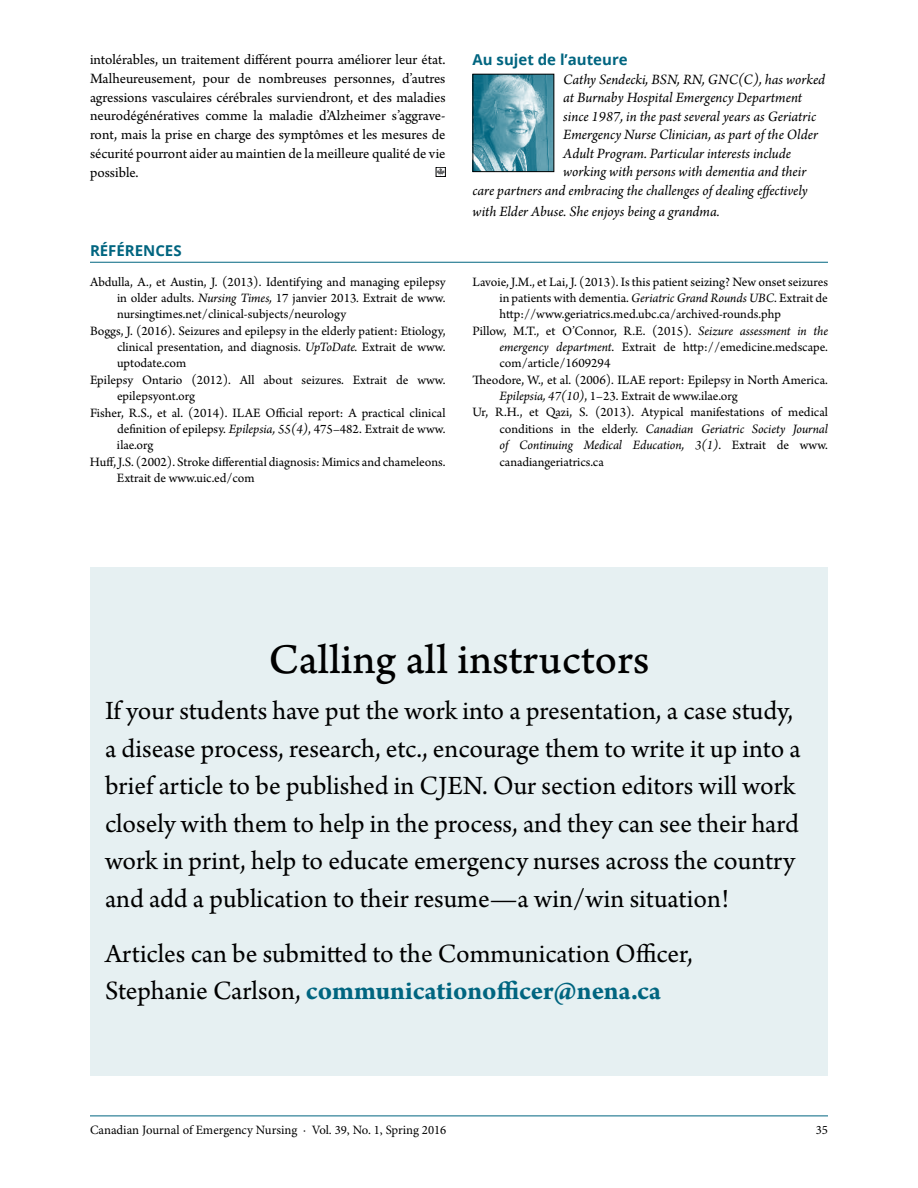
<style>
.page{position:relative;width:918px;height:1188px;background:#fff}
.page>*{position:absolute;margin:0;border:0;box-sizing:border-box;transform-origin:0 0}
.t1{font:44.25px "Arno Pro Caption";color:#000}
.t2{font:27.75px/37.5px "Arno Pro";color:#000}
.t3{font:15px/18.8px "Arno Pro";color:#000;text-align:justify}
.t4{font:italic 15px "Arno Pro";color:#000}
.t5{font:700 15px "Open Sans";color:#006580}
.t6{font:13.5px "Arno Pro";color:#000}
.t7{font:italic 13.5px "Arno Pro";letter-spacing:-.005em;color:#000}
.t8{font:12.75px "Minion Pro";color:#000}
.s1{font-style:italic}
.s2{font-style:normal}
.s3{font-weight:700;color:#006580}
</style>
<div class="page">
<hr style="left:90px;top:1116px;width:738px;height:1px;background:#006580">
<img style="left:474px;top:76px;width:78px;height:94px">
<div style="left:472px;top:74px;width:82px;height:98px;border:1px solid #000"></div>
<svg style="left:438px;top:169px;width:6px;height:6px"></svg>
<div style="left:436px;top:167px;width:10px;height:10px;border:1px solid #000"></div>
<hr style="left:90px;top:262px;width:738px;height:1px;background:#006580">
<div style="left:90px;top:567px;width:738px;height:509px;background:#e6f0f2"></div>
<p class="t3" style="left:90px;top:51px;width:357px">intolérables, un traitement différent pourra améliorer leur état.<br>Malheureusement, pour de nombreuses personnes, d’autres agressions vasculaires cérébrales surviendront, et des maladies neurodégénératives comme la maladie d’Alzheimer s’aggrave&shy;ront, mais la prise en charge des symptômes et les mesures de sécurité pourront aider au maintien de la meilleure qualité de vie possible.</p>
<p class="t5" style="left:472px;top:49px;width:157px">Au sujet de l’auteure</p>
<p class="t4" style="left:563px;top:71px;width:263px">Cathy Sendecki, BSN, RN, GNC(C), has worked</p>
<p class="t4" style="left:563px;top:89px;width:240px">at Burnaby Hospital Emergency Department</p>
<p class="t4" style="left:563px;top:108px;width:254px">since 1987, in the past several years as Geriatric</p>
<p class="t4" style="left:563px;top:126px;width:256px">Emergency Nurse Clinician, as part of the Older</p>
<p class="t4" style="left:563px;top:145px;width:229px">Adult Program. Particular interests include</p>
<p class="t4" style="left:563px;top:163px;width:245px">working with persons with dementia and their</p>
<p class="t4" style="left:472px;top:182px;width:337px">care partners and embracing the challenges of dealing effectively</p>
<p class="t4" style="left:472px;top:203px;width:249px">with Elder Abuse. She enjoys being a grandma.</p>
<p class="t5" style="left:90px;top:240px;width:93px">RÉFÉRENCES</p>
<p class="t6" style="left:90px;top:274px;width:357px">Abdulla, A., et Austin, J. (2013). Identifying and managing epilepsy</p>
<p class="t6" style="left:117px;top:290px;width:330px">in older adults. <span class="s1">Nursing Times,</span> 17 janvier 2013<span class="s1">.</span> Extrait de www.</p>
<p class="t6" style="left:117px;top:307px;width:231px">nursingtimes.net/clinical-subjects/neurology</p>
<p class="t6" style="left:90px;top:323px;width:357px">Boggs, J. (2016). Seizures and epilepsy in the elderly patient: Etiology,</p>
<p class="t6" style="left:117px;top:339px;width:330px">clinical presentation, and diagnosis. <span class="s1">UpToDate.</span> Extrait de www.</p>
<p class="t6" style="left:117px;top:356px;width:71px">uptodate.com</p>
<p class="t6" style="left:90px;top:372px;width:357px">Epilepsy Ontario (2012). All about seizures. Extrait de www.</p>
<p class="t6" style="left:117px;top:388px;width:79px">epilepsyont.org</p>
<p class="t6" style="left:90px;top:405px;width:357px">Fisher, R.S., et al. (2014). ILAE Official report: A practical clinical</p>
<p class="t6" style="left:117px;top:421px;width:330px">definition of epilepsy. <span class="s1">Epilepsia, 55(4)</span>, 475–482. Extrait de www.</p>
<p class="t6" style="left:117px;top:437px;width:38px">ilae.org</p>
<p class="t6" style="left:90px;top:454px;width:357px">Huff, J.S. (2002). Stroke differential diagnosis: Mimics and chameleons.</p>
<p class="t6" style="left:117px;top:470px;width:139px">Extrait de www.uic.ed/com</p>
<p class="t6" style="left:472px;top:274px;width:357px">Lavoie, J.M., et Lai, J. (2013). Is this patient seizing? New onset seizures</p>
<p class="t6" style="left:499px;top:290px;width:330px">in patients with dementia. <span class="s1">Geriatric Grand Rounds UBC</span>. Extrait de</p>
<p class="t6" style="left:499px;top:307px;width:283px">http://www.geriatrics.med.ubc.ca/archived-rounds.php</p>
<p class="t6" style="left:472px;top:323px;width:357px">Pillow, M.T., et O’Connor, R.E. (2015). <span class="s1">Seizure assessment in the</span></p>
<p class="t6" style="left:499px;top:339px;width:330px"><span class="s1">emergency department</span>. Extrait de http://emedicine.medscape.</p>
<p class="t6" style="left:499px;top:356px;width:113px">com/article/1609294</p>
<p class="t6" style="left:472px;top:372px;width:357px">Theodore, W., et al. (2006). ILAE report: Epilepsy in North America.</p>
<p class="t6" style="left:499px;top:388px;width:240px"><span class="s1">Epilepsia, 47(10)</span>, 1–23. Extrait de www.ilae.org</p>
<p class="t6" style="left:472px;top:405px;width:357px">Ur, R.H., et Qazi, S. (2013). Atypical manifestations of medical</p>
<p class="t7" style="left:499px;top:421px;width:330px"><span class="s2">conditions in the elderly.</span> Canadian Geriatric Society Journal</p>
<p class="t7" style="left:499px;top:437px;width:330px">of Continuing Medical Education, 3(1)<span class="s2">. Extrait de www.</span></p>
<p class="t6" style="left:499px;top:454px;width:106px">canadiangeriatrics.ca</p>
<h1 class="t1" style="left:269px;top:633px;width:382px">Calling all instructors</h1>
<p class="t2" style="left:105px;top:693px;width:697px">If your students have put the work into a presentation, a case study, a disease process, research, etc., encourage them to write it up into a brief article to be published in CJEN. Our section editors will work closely with them to help in the process, and they can see their hard work in print, help to educate emergency nurses across the country and add a publication to their resume—a win/win situation!</p>
<h2 class="t2" style="left:105px;top:936px;width:589px">Articles can be submitted to the Communication Officer,<br>Stephanie Carlson, <span class="s3">communicationofficer@nena.ca</span></h2>
<p class="t8" style="left:90px;top:1123px;width:358px">Canadian Journal of Emergency Nursing · Vol. 39, No. 1, Spring 2016</p>
<p class="t8" style="left:816px;top:1123px;width:14px">35</p>
</div>
